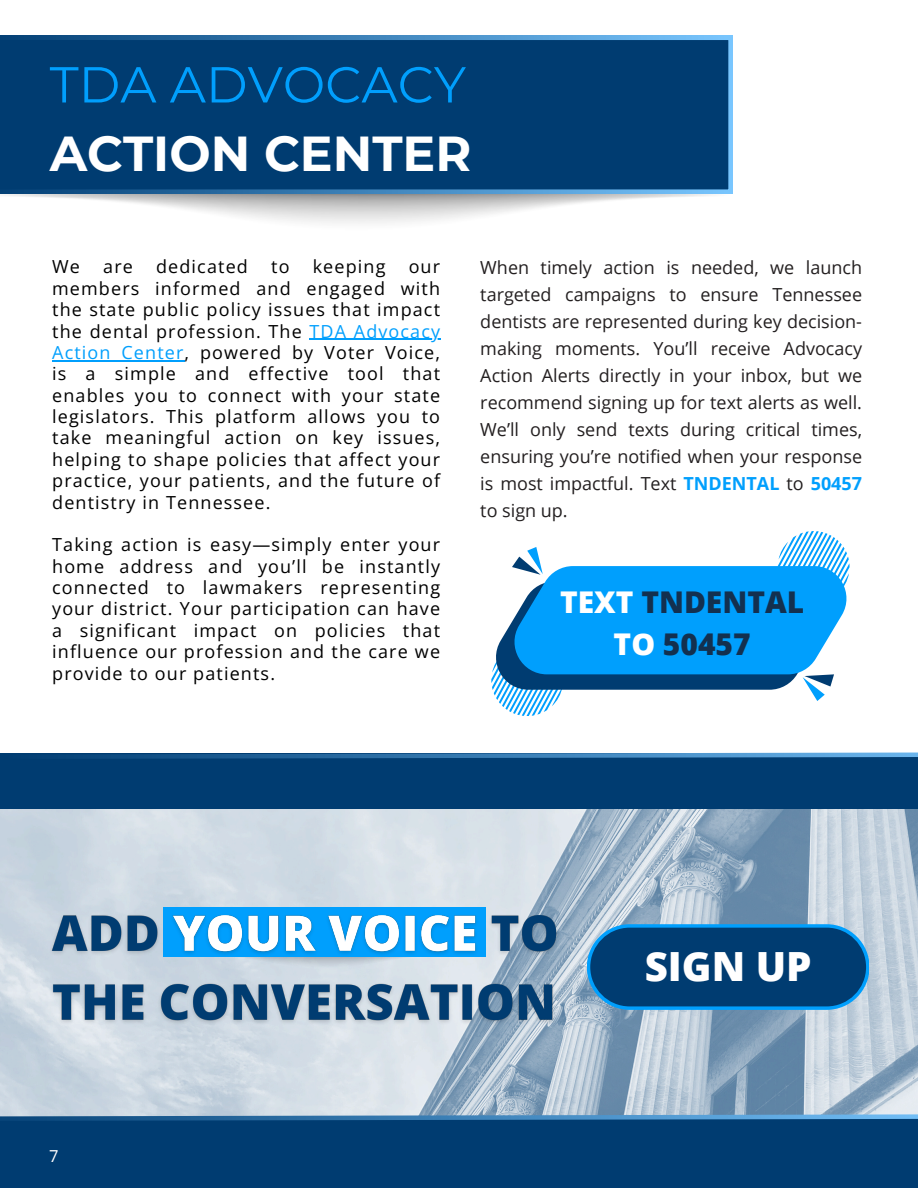
<style>
.page{position:relative;width:918px;height:1188px;background:#fff}
.page>*{position:absolute;margin:0;border:0;box-sizing:border-box;transform-origin:0 0}
.t1{font:50.4px "Montserrat";color:#009ffd}
.t2{font:700 48.9px "Montserrat";color:#fff}
.t3{font:800 40.2px "Open Sans";color:#fff}
.t4{font:800 30px/41.7px "Open Sans";color:#13304f;text-align:center}
.t5{font:18px/21.3px "Open Sans";letter-spacing:.065em;color:#000;text-align:justify}
.t6{font:18px/27px "Open Sans";color:#231f20;text-align:justify}
.t7{font:16.5px "Open Sans";color:#fff}
.s1{color:#009ffd}
.s2{font-weight:700;color:#009ffd}
.s3{color:#fff}
</style>
<div class="page">
<img style="left:0;top:808px;width:918px;height:304px">
<div style="left:0;top:36px;width:733px;height:158px;background:#003c71"></div>
<div style="left:0;top:753px;width:918px;height:55px;background:#003c71"></div>
<div style="left:0;top:1118px;width:918px;height:70px;background:#003c71"></div>
<svg style="left:587px;top:924px;width:282px;height:86px;background:#0c4e84"></svg>
<svg style="left:78px;top:752px;width:840px;height:7px"></svg>
<svg style="left:0;top:1112px;width:918px;height:9px;background:#6393ba"></svg>
<svg style="left:491px;top:531px;width:359px;height:185px"></svg>
<img style="left:45px;top:898px;width:519px;height:136px">
<hr style="left:310px;top:339px;width:131px;height:1px;background:#009ffd">
<hr style="left:52px;top:360px;width:133px;height:1px;background:#009ffd">
<p class="t1" style="left:50px;top:54px;width:418px">TDA ADVOCACY</p>
<p class="t2" style="left:50px;top:124px;width:423px">ACTION CENTER</p>
<p class="t5" style="left:52px;top:256px;width:29px">We</p>
<p class="t5" style="left:103px;top:256px;width:31px">are</p>
<p class="t5" style="left:156px;top:256px;width:93px">dedicated</p>
<p class="t5" style="left:271px;top:256px;width:20px">to</p>
<p class="t5" style="left:313px;top:256px;width:74px">keeping</p>
<p class="t5" style="left:52px;top:256px;width:389px;text-indent:356px">our members informed and engaged with the state public policy issues that impact the dental profession. The <span class="s1">TDA Advocacy</span></p>
<p class="t5" style="left:52px;top:341px;width:389px"><span class="s1">Action Center</span>, powered by Voter Voice, is a simple and effective tool that enables you to connect with your state legislators. This platform allows you to take meaningful action on key issues, helping to shape policies that affect your practice, your patients, and the future of dentistry in Tennessee.</p>
<p class="t5" style="left:52px;top:534px;width:389px">Taking action is easy—simply enter your home address and you’ll be instantly connected to lawmakers representing your district. Your participation can have</p>
<p class="t5" style="left:52px;top:619px;width:389px">a significant impact on policies that influence our profession and the care we provide to our patients.</p>
<h4 class="t6" style="left:480px;top:254px;width:383px">When timely action is needed, we launch targeted campaigns to ensure Tennessee dentists are represented during key decision&shy;making moments. You’ll receive Advocacy Action Alerts directly in your inbox, but we recommend signing up for text alerts as well.<br>We’ll only send texts during critical times, ensuring you’re notified when your response is most impactful. Text <span class="s2">TNDENTAL</span> to <span class="s2">50457 </span>to sign up.</h4>
<p class="t4" style="left:560px;top:581px;width:246px"><span class="s3">TEXT</span> TNDENTAL<br><span class="s3">TO</span> 50457</p>
<p class="t7" style="left:49px;top:1145px;width:11px">7</p>
<h2 class="t3" style="left:645px;top:938px;width:168px">SIGN UP</h2>
</div>
